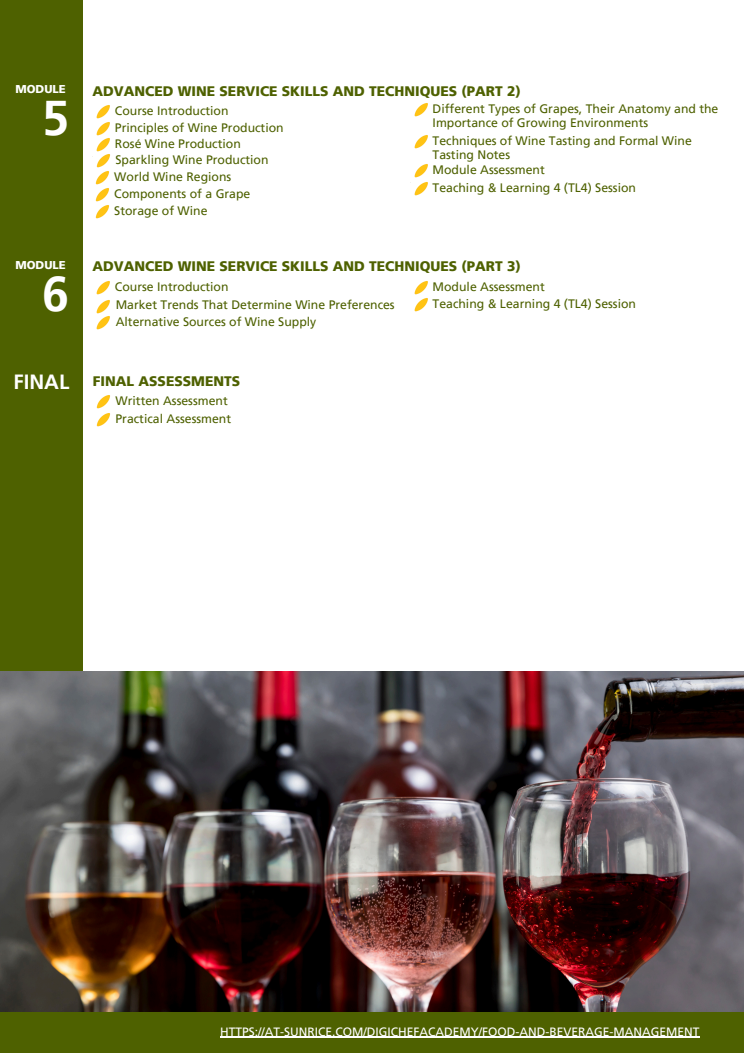
<style>
.page{position:relative;width:744px;height:1053px;background:#fff}
.page>*{position:absolute;margin:0;border:0;box-sizing:border-box;transform-origin:0 0}
.t1{font:700 48.56px "Frutiger LT Pro";color:#fff}
.t2{font:700 20.52px "Frutiger LT Pro";color:#fff}
.t3{font:900 13.76px "Frutiger LT Pro";color:#4e6100}
.t4{font:12.24px/14.5px "Frutiger LT Pro";color:#4e6100}
.t5{font:12px "Frutiger LT Pro";color:#fff}
.t6{font:900 11.32px "Frutiger LT Pro";color:#fff}
</style>
<div class="page">
<div style="left:0;top:1010px;width:744px;height:42px;background:#4e6100"></div>
<div style="left:0;top:0;width:83px;height:1032px;background:#4e6100"></div>
<img style="left:96px;top:105px;width:14px;height:13px">
<img style="left:96px;top:118px;width:14px;height:17px">
<img style="left:96px;top:281px;width:14px;height:14px">
<img style="left:96px;top:300px;width:14px;height:12px">
<img style="left:96px;top:312px;width:14px;height:18px">
<img style="left:96px;top:135px;width:14px;height:16px">
<img style="left:96px;top:395px;width:14px;height:14px">
<img style="left:96px;top:413px;width:14px;height:14px">
<img style="left:95px;top:172px;width:14px;height:12px">
<img style="left:414px;top:103px;width:14px;height:14px">
<img style="left:414px;top:135px;width:14px;height:14px">
<img style="left:414px;top:164px;width:14px;height:14px">
<img style="left:410px;top:182px;width:18px;height:14px">
<img style="left:414px;top:281px;width:14px;height:13px">
<img style="left:414px;top:294px;width:14px;height:18px">
<img style="left:0;top:671px;width:744px;height:339px">
<hr style="left:220px;top:1036px;width:479px;height:1px;background:#fff">
<img style="left:96px;top:151px;width:14px;height:21px">
<img style="left:95px;top:184px;width:14px;height:17px">
<img style="left:95px;top:201px;width:14px;height:18px">
<p class="t6" style="left:16px;top:82px;width:52px">MODULE</p>
<p class="t3" style="left:92px;top:82px;width:430px">ADVANCED WINE SERVICE SKILLS AND TECHNIQUES (PART 2)</p>
<p class="t1" style="left:42px;top:88px;width:29px">5</p>
<p class="t4" style="left:433px;top:101px;width:287px">Different Types of Grapes, Their Anatomy and the<br>Importance of Growing Environments</p>
<p class="t4" style="left:433px;top:133px;width:261px">Techniques of Wine Tasting and Formal Wine<br>Tasting Notes</p>
<p class="t4" style="left:433px;top:163px;width:114px">Module Assessment</p>
<p class="t4" style="left:433px;top:180px;width:205px">Teaching &amp; Learning 4 (TL4) Session</p>
<p class="t4" style="left:115px;top:103px;width:115px">Course Introduction</p>
<p class="t4" style="left:115px;top:120px;width:170px">Principles of Wine Production</p>
<p class="t4" style="left:115px;top:137px;width:127px">Rosé Wine Production</p>
<p class="t4" style="left:116px;top:153px;width:155px">Sparkling Wine Production</p>
<p class="t4" style="left:114px;top:186px;width:138px">Components of a Grape</p>
<h4 class="t4" style="left:114px;top:203px;width:95px">Storage of Wine</h4>
<p class="t4" style="left:114px;top:169px;width:119px">World Wine Regions</p>
<p class="t6" style="left:16px;top:258px;width:52px">MODULE</p>
<p class="t1" style="left:42px;top:264px;width:29px">6</p>
<p class="t2" style="left:13px;top:369px;width:57px">FINAL</p>
<p class="t3" style="left:92px;top:258px;width:430px">ADVANCED WINE SERVICE SKILLS AND TECHNIQUES (PART 3)</p>
<p class="t4" style="left:115px;top:279px;width:115px">Course Introduction</p>
<p class="t4" style="left:433px;top:279px;width:114px">Module Assessment</p>
<p class="t4" style="left:433px;top:296px;width:205px">Teaching &amp; Learning 4 (TL4) Session</p>
<p class="t4" style="left:116px;top:297px;width:281px">Market Trends That Determine Wine Preferences</p>
<p class="t4" style="left:116px;top:315px;width:202px">Alternative Sources of Wine Supply</p>
<p class="t3" style="left:93px;top:372px;width:149px">FINAL ASSESSMENTS</p>
<p class="t4" style="left:116px;top:393px;width:114px">Written Assessment</p>
<p class="t4" style="left:116px;top:411px;width:117px">Practical Assessment</p>
<h2 class="t5" style="left:220px;top:1024px;width:481px">HTTPS://AT-SUNRICE.COM/DIGICHEFACADEMY/FOOD-AND-BEVERAGE-MANAGEMENT</h2>
</div>
